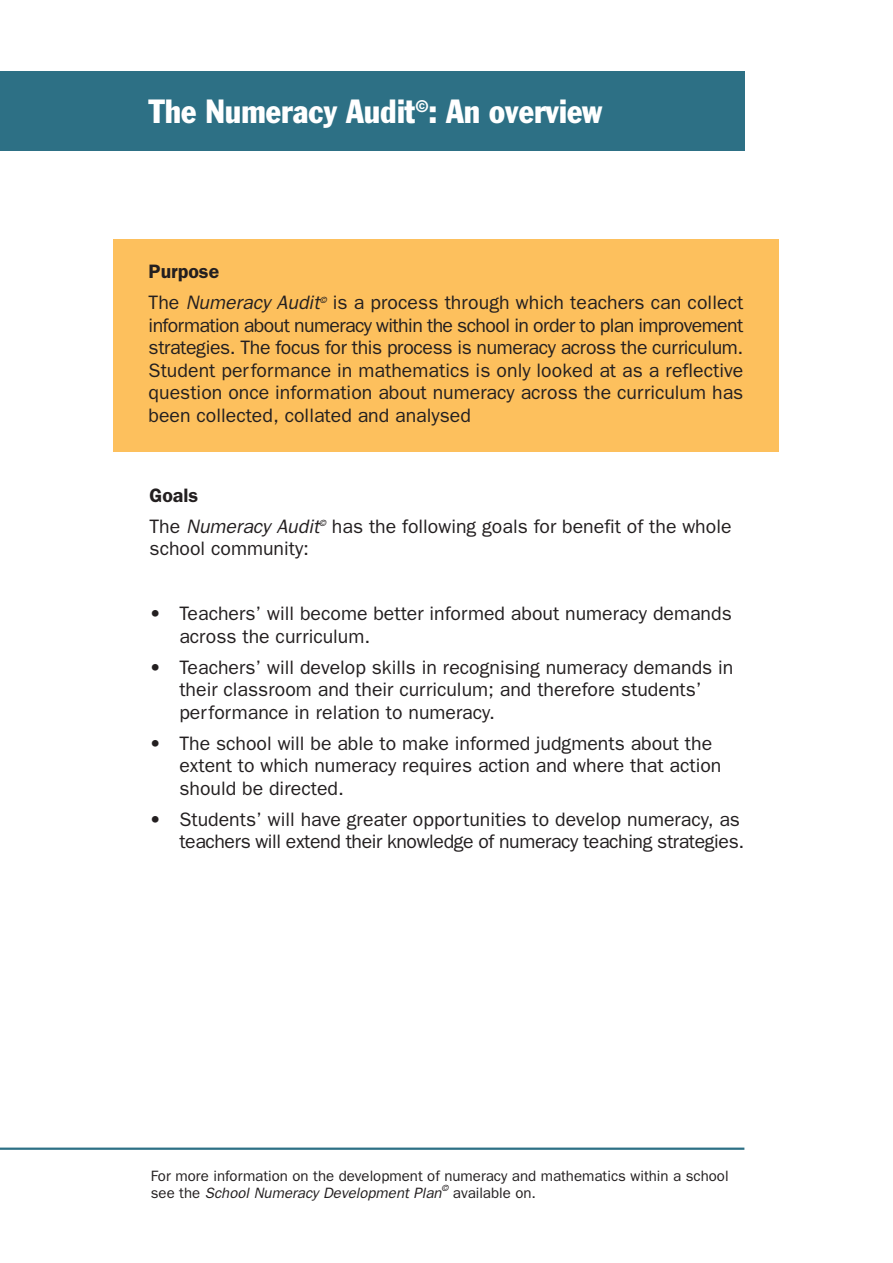
<style>
.page{position:relative;width:893px;height:1263px;background:#fff}
.page>*{position:absolute;margin:0;border:0;box-sizing:border-box;transform-origin:0 0}
.t1{font:condensed 33px "Franklin Gothic";color:#fff}
.t2{font:19.5px/22.5px "Franklin Gothic";color:#231f20}
.t3{font:19.5px/22.5px "Franklin Gothic";letter-spacing:-.02em;color:#231f20;text-align:right}
.t4{font:15px/16.5px "Franklin Gothic";color:#231f20}
.s1{font-weight:600}
.s2{font-style:italic}
</style>
<div class="page">
<div style="left:113px;top:239px;width:665px;height:212px;background:#fdc05d"></div>
<div style="left:0;top:71px;width:744px;height:80px;background:#2d7085"></div>
<hr style="left:0;top:1148px;width:744px;height:2px;background:#2d7085">
<h1 class="t1" style="left:149px;top:100px;width:455px">The Numeracy Audit<sup>©</sup>: An overview</h1>
<p class="t2" style="left:148px;top:258px;width:596px;line-height:31px"><span class="s1">Purpose<br></span>The <span class="s2">Numeracy Audit</span><sup>©</sup> is a process through which teachers can collect</p>
<p class="t2" style="left:148px;top:316px;width:596px;text-align:justify">information about numeracy within the school in order to plan improvement strategies. The focus for this process is numeracy across the curriculum.<br>Student performance in mathematics is only looked at as a reflective question once information about numeracy across the curriculum has been collected, collated and analysed</p>
<p class="t2" style="left:149px;top:481px;width:583px;line-height:31px"><span class="s1">Goals<br></span>The <span class="s2">Numeracy Audit</span><sup>©</sup> has the following goals for benefit of the whole</p>
<p class="t2" style="left:149px;top:539px;width:161px">school community:</p>
<p class="t2" style="left:179px;top:604px;width:554px;text-indent:-30px">• Teachers’ will become better informed about numeracy demands across the curriculum.</p>
<p class="t2" style="left:179px;top:658px;width:555px;text-indent:-30px">• Teachers’ will develop skills in recognising numeracy demands in their classroom and their curriculum; and therefore students’ performance in relation to numeracy.</p>
<p class="t2" style="left:179px;top:734px;width:543px;text-indent:-30px">• The school will be able to make informed judgments about the extent to which numeracy requires action and where that action should be directed.</p>
<p class="t3" style="left:149px;top:810px;width:596px">• Students’ will have greater opportunities to develop numeracy, as teachers will extend their knowledge of numeracy teaching strategies.</p>
<p class="t4" style="left:151px;top:1169px;width:579px">For more information on the development of numeracy and mathematics within a school s e e t h e <span class="s2">School Numeracy Development Plan</span><sup>©</sup> a v a i l a b l e o n .</p>
</div>
